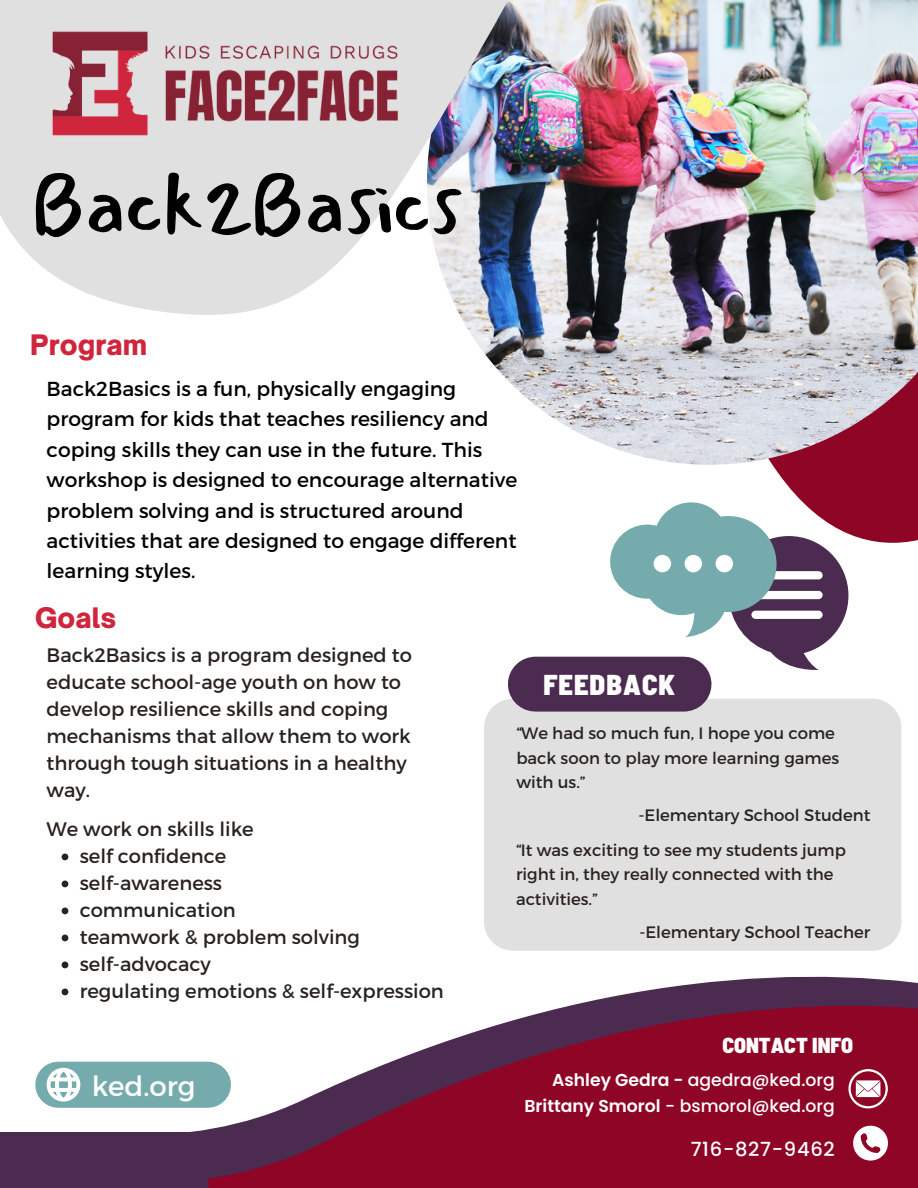
<style>
.page{position:relative;width:918px;height:1188px;background:#fff}
.page>*{position:absolute;margin:0;border:0;box-sizing:border-box;transform-origin:0 0}
.t1{font:84.9px "Mansalva";color:#000}
.t2{font:900 semi-condensed 28.65px "Barlow";letter-spacing:.035em;color:#fff}
.t3{font:27.75px "Montserrat";color:#fff}
.t4{font:900 27px "Open Sauce One";color:#cf263d}
.t5{font:900 semi-condensed 21.6px "Barlow";color:#fff}
.t6{font:20.25px/30.3px "Montserrat";color:#000}
.t7{font:19.5px/27px "Montserrat";color:#29221e}
.t8{font:500 19.5px "Poppins";letter-spacing:.035em;color:#fff}
.t9{font:500 17.25px/25.8px "Poppins";color:#fff;text-align:right}
.t10{font:16.5px/24.5px "Montserrat";color:#29221e}
.s1{font-weight:600}
</style>
<div class="page">
<svg style="left:772px;top:464px;width:146px;height:79px;background:#981a38"></svg>
<img style="left:475px;top:0;width:443px;height:464px">
<img style="left:0;top:0;width:643px;height:340px">
<div style="left:484px;top:699px;width:417px;height:252px;background:#e0e0e0;border-radius:29px"></div>
<div style="left:535px;top:657px;width:149px;height:55px;background:#4b2b50"></div>
<div style="left:0;top:1133px;width:902px;height:55px;background:#4b2b50"></div>
<svg style="left:196px;top:977px;width:722px;height:211px;fill:#8f0526"></svg>
<div style="left:58px;top:1062px;width:150px;height:46px;background:#75abad"></div>
<svg style="left:853px;top:1126px;width:35px;height:35px"></svg>
<img style="left:35px;top:14px;width:381px;height:138px">
<svg style="left:848px;top:1069px;width:40px;height:39px"></svg>
<svg style="left:610px;top:502px;width:238px;height:170px"></svg>
<div style="left:654px;top:555px;width:17px;height:17px;background:#fff;border-radius:50%"></div>
<div style="left:685px;top:555px;width:17px;height:17px;background:#fff;border-radius:50%"></div>
<div style="left:716px;top:555px;width:17px;height:17px;background:#fff;border-radius:50%"></div>
<svg style="left:47px;top:1068px;width:33px;height:34px"></svg>
<svg style="left:62px;top:854px;width:6px;height:6px"></svg>
<svg style="left:62px;top:881px;width:6px;height:6px"></svg>
<svg style="left:62px;top:908px;width:6px;height:6px"></svg>
<svg style="left:62px;top:935px;width:6px;height:6px"></svg>
<svg style="left:62px;top:962px;width:6px;height:6px"></svg>
<svg style="left:62px;top:989px;width:6px;height:6px"></svg>
<h1 class="t1" style="left:32px;top:157px;width:430px">Back2Basics</h1>
<h3 class="t4" style="left:30px;top:328px;width:118px">Program</h3>
<p class="t6" style="left:47px;top:373px;width:472px">Back2Basics is a fun, physically engaging program for kids that teaches resiliency and coping skills they can use in the future. This workshop is designed to encourage alternative problem solving and is structured around activities that are designed to engage different learning styles.</p>
<h3 class="t4" style="left:35px;top:601px;width:83px">Goals</h3>
<p class="t7" style="left:47px;top:641px;width:367px">Back2Basics is a program designed to educate school-age youth on how to develop resilience skills and coping mechanisms that allow them to work through tough situations in a healthy way.</p>
<p class="t7" style="left:47px;top:815px;width:209px">We work on skills like</p>
<p class="t7" style="left:80px;top:842px;width:366px">self confidence<br>self-awareness<br>communication<br>teamwork &amp; problem solving self-advocacy<br>regulating emotions &amp; self-expression</p>
<h2 class="t2" style="left:543px;top:666px;width:133px">FEEDBACK</h2>
<p class="t10" style="left:516px;top:721px;width:324px">“We had so much fun, I hope you come back soon to play more learning games with us.”</p>
<p class="t10" style="left:516px;top:798px;width:356px;line-height:34.3px;text-indent:122px">-Elementary School Student “It was exciting to see my students jump</p>
<p class="t10" style="left:516px;top:861px;width:319px">right in, they really connected with the activities.”</p>
<p class="t10" style="left:639px;top:919px;width:233px">-Elementary School Teacher</p>
<p class="t5" style="left:722px;top:1031px;width:132px">CONTACT INFO</p>
<h3 class="t3" style="left:92px;top:1068px;width:105px">ked.org</h3>
<p class="t9" style="left:525px;top:1067px;width:312px"><span class="s1">Ashley Gedra -</span> agedra@ked.org<br><span class="s1">Brittany Smorol</span> - bsmorol@ked.org</p>
<p class="t8" style="left:691px;top:1135px;width:146px">716-827-9462</p>
</div>
